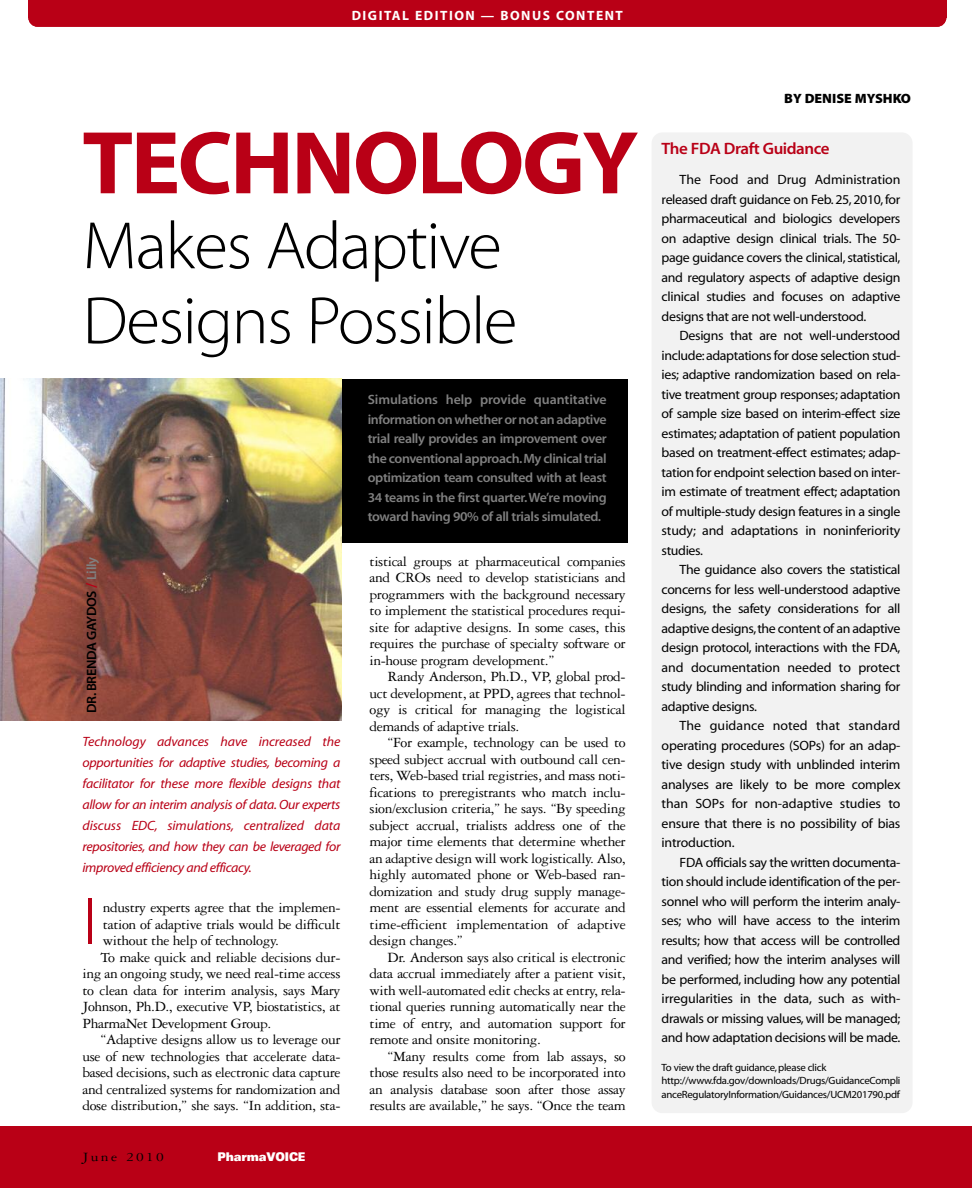
<style>
.page{position:relative;width:972px;height:1188px;background:#fff}
.page>*{position:absolute;margin:0;border:0;box-sizing:border-box;transform-origin:0 0}
.t1{font:90px "Myriad MM.700.wt.600.wd";letter-spacing:-.03em;color:#b90016}
.t2{font:67.5px/75px "Myriad MM.215.wt.600.wd";letter-spacing:-.025em;color:#000}
.t3{font:67.5px "Myriad MM.215.wt.600.wd";color:#b90016}
.t4{font:16.5px "Myriad MM.565.wt.600.wd";letter-spacing:-.025em;color:#b90016}
.t5{font:15px/16.5px "Garamond Three";letter-spacing:-.025em;color:#000;text-align:justify}
.t6{font:13.5px/19.5px "Myriad MM.400.wt.600.wd";letter-spacing:-.025em;color:#000;text-align:justify}
.t7{font:13.5px/21px "Myriad MM It.400.wt.600.wd";letter-spacing:-.025em;color:#b90016;text-align:justify}
.t8{font:13.5px/19.5px "Myriad MM.565.wt.600.wd";letter-spacing:-.025em;color:#808080;text-align:justify}
.t9{font:13.5px "Myriad MM.700.wt.600.wd";letter-spacing:.11em;color:#fff}
.t10{font:13.5px "Myriad MM.565.wt.600.wd";letter-spacing:-.025em;color:#000}
.t11{font:13.5px "Myriad MM.830.wt.300.wd";color:#000}
.t12{font:13.5px "Garamond Three";letter-spacing:.15em;color:#000;scale:1.15 1}
.t13{font:900 expanded 12px "Univers";letter-spacing:-.015em;color:#fff;scale:.75 1}
.t14{font:10.5px/13.5px "Myriad MM.400.wt.600.wd";letter-spacing:-.025em;color:#000}
.s1{font-size:15px;color:#b90016}
.s2{color:#808080}
</style>
<div class="page">
<div style="left:0;top:1127px;width:972px;height:61px;background:#b90016"></div>
<div style="left:28px;top:0;width:918px;height:18px;background:#b90016"></div>
<div style="left:28px;top:8px;width:918px;height:19px;background:#b90016;border-radius:9px"></div>
<div style="left:300px;top:379px;width:327px;height:164px;background:#000"></div>
<img style="left:0;top:378px;width:342px;height:343px">
<div style="left:652px;top:132px;width:261px;height:981px;background:#f2f2f2;border-radius:11px"></div>
<p class="t9" style="left:352px;top:10px;width:273px">DIGITAL EDITION — BONUS CONTENT</p>
<h1 class="t1" style="left:82px;top:129px;width:557px">TECHNOLOGY</h1>
<h2 class="t2" style="left:82px;top:214px;width:436px">Makes Adaptive<br>Designs Possible</h2>
<p class="t10" style="left:87px;top:713px;width:157px;rotate:-90deg">DR.BRENDA GAYDOS <span class="s1">/</span> <span class="s2">Lilly</span></p>
<p class="t7" style="left:82px;top:732px;width:260px">Technology advances have increased the opportunities for adaptive studies, becoming a facilitator for these more flexible designs that allow for an interim analysis of data. Our experts discuss EDC, simulations, centralized data repositories, and how they can be leveraged for improved efficiency and efficacy.</p>
<p class="t5" style="left:103px;top:901px;width:239px">ndustry experts agree that the implemen-</p>
<p class="t5" style="left:103px;top:917px;width:239px">tation of adaptive trials would be difficult</p>
<p class="t5" style="left:103px;top:934px;width:178px">without the help of technology.</p>
<p class="t5" style="left:101px;top:950px;width:241px">To make quick and reliable decisions dur-</p>
<p class="t5" style="left:83px;top:967px;width:260px">ing an ongoing study, we need real-time access</p>
<p class="t5" style="left:83px;top:983px;width:260px">to clean data for interim analysis, says Mary</p>
<p class="t5" style="left:83px;top:1000px;width:260px">Johnson, Ph.D., executive VP, biostatistics, at</p>
<p class="t5" style="left:83px;top:1016px;width:190px">PharmaNet Development Group.</p>
<p class="t5" style="left:101px;top:1033px;width:241px">“Adaptive designs allow us to leverage our</p>
<p class="t5" style="left:83px;top:1049px;width:260px">use of new technologies that accelerate data-</p>
<p class="t5" style="left:83px;top:1066px;width:260px">based decisions, such as electronic data capture</p>
<p class="t5" style="left:83px;top:1082px;width:259px">and centralized systems for randomization and</p>
<p class="t5" style="left:83px;top:1099px;width:260px">dose distribution,” she says. “In addition, sta-</p>
<h2 class="t3" style="left:83px;top:896px;width:16px">I</h2>
<p class="t12" style="left:82px;top:1153px;width:72px">June 2010</p>
<p class="t13" style="left:218px;top:1153px;width:119px">PharmaVOICE</p>
<p class="t8" style="left:368px;top:391px;width:241px">Simulations help provide quantitative informationonwhetherornotanadaptive trial really provides an improvement over the conventional approach.My clinical trial optimization team consulted with at least 34 teams in the first quarter.We’re moving toward having 90% of all trials simulated.</p>
<p class="t5" style="left:370px;top:554px;width:258px">tistical groups at pharmaceutical companies and CROs need to develop statisticians and programmers with the background necessary to implement the statistical procedures requi&shy;site for adaptive designs. In some cases, this requires the purchase of specialty software or in-house program development.”</p>
<p class="t5" style="left:370px;top:670px;width:258px;text-indent:18px">Randy Anderson, Ph.D., VP, global prod&shy;uct development, at PPD, agrees that technol&shy;ogy is critical for managing the logistical demands of adaptive trials.</p>
<p class="t5" style="left:370px;top:736px;width:258px;text-indent:18px">“For example, technology can be used to speed subject accrual with outbound call cen&shy;ters, Web-based trial registries, and mass noti&shy;fications to preregistrants who match inclu&shy;sion/exclusion criteria,” he says. “By speeding subject accrual, trialists address one of the major time elements that determine whether an adaptive design will work logistically. Also, highly automated phone or Web-based ran&shy;domization and study drug supply manage&shy;ment are essential elements for accurate and time-efficient implementation of adaptive design changes.”</p>
<p class="t5" style="left:370px;top:950px;width:258px;text-indent:18px">Dr. Anderson says also critical is electronic data accrual immediately after a patient visit, with well-automated edit checks at entry, rela&shy;tional queries running automatically near the time of entry, and automation support for remote and onsite monitoring.</p>
<p class="t5" style="left:370px;top:1049px;width:258px;text-indent:18px">“Many results come from lab assays, so those results also need to be incorporated into an analysis database soon after those assay results are available,” he says. “Once the team</p>
<p class="t11" style="left:784px;top:93px;width:128px">BY DENISE MYSHKO</p>
<p class="t4" style="left:662px;top:143px;width:169px">The FDA Draft Guidance</p>
<p class="t6" style="left:662px;top:171px;width:240px;text-indent:18px">The Food and Drug Administration released draft guidance on Feb.25,2010,for pharmaceutical and biologics developers on adaptive design clinical trials. The 50- page guidance covers the clinical,statistical, and regulatory aspects of adaptive design clinical studies and focuses on adaptive designs that are not well-understood.</p>
<p class="t6" style="left:662px;top:327px;width:240px;text-indent:18px">Designs that are not well-understood include:adaptations for dose selection stud&shy;ies; adaptive randomization based on rela&shy;tive treatment group responses; adaptation of sample size based on interim-effect size estimates; adaptation of patient population based on treatment-effect estimates; adap&shy;tation for endpoint selection based on inter&shy;im estimate of treatment effect; adaptation of multiple-study design features in a single study; and adaptations in noninferiority studies.</p>
<p class="t6" style="left:662px;top:561px;width:240px;text-indent:18px">The guidance also covers the statistical concerns for less well-understood adaptive designs, the safety considerations for all adaptive designs,the content of an adaptive design protocol, interactions with the FDA, and documentation needed to protect study blinding and information sharing for adaptive designs.</p>
<p class="t6" style="left:662px;top:717px;width:240px;text-indent:18px">The guidance noted that standard operating procedures (SOPs) for an adap&shy;tive design study with unblinded interim analyses are likely to be more complex than SOPs for non-adaptive studies to ensure that there is no possibility of bias introduction.</p>
<p class="t6" style="left:662px;top:854px;width:240px;text-indent:18px">FDA officials say the written documenta&shy;tion should include identification of the per&shy;sonnel who will perform the interim analy&shy;ses; who will have access to the interim results; how that access will be controlled and verified; how the interim analyses will be performed, including how any potential irregularities in the data, such as with&shy;drawals or missing values, will be managed; and how adaptation decisions will be made.</p>
<p class="t14" style="left:662px;top:1062px;width:240px">To view the draft guidance,please click http://www.fda.gov/downloads/Drugs/GuidanceCompli anceRegulatoryInformation/Guidances/UCM201790.pdf</p>
</div>
